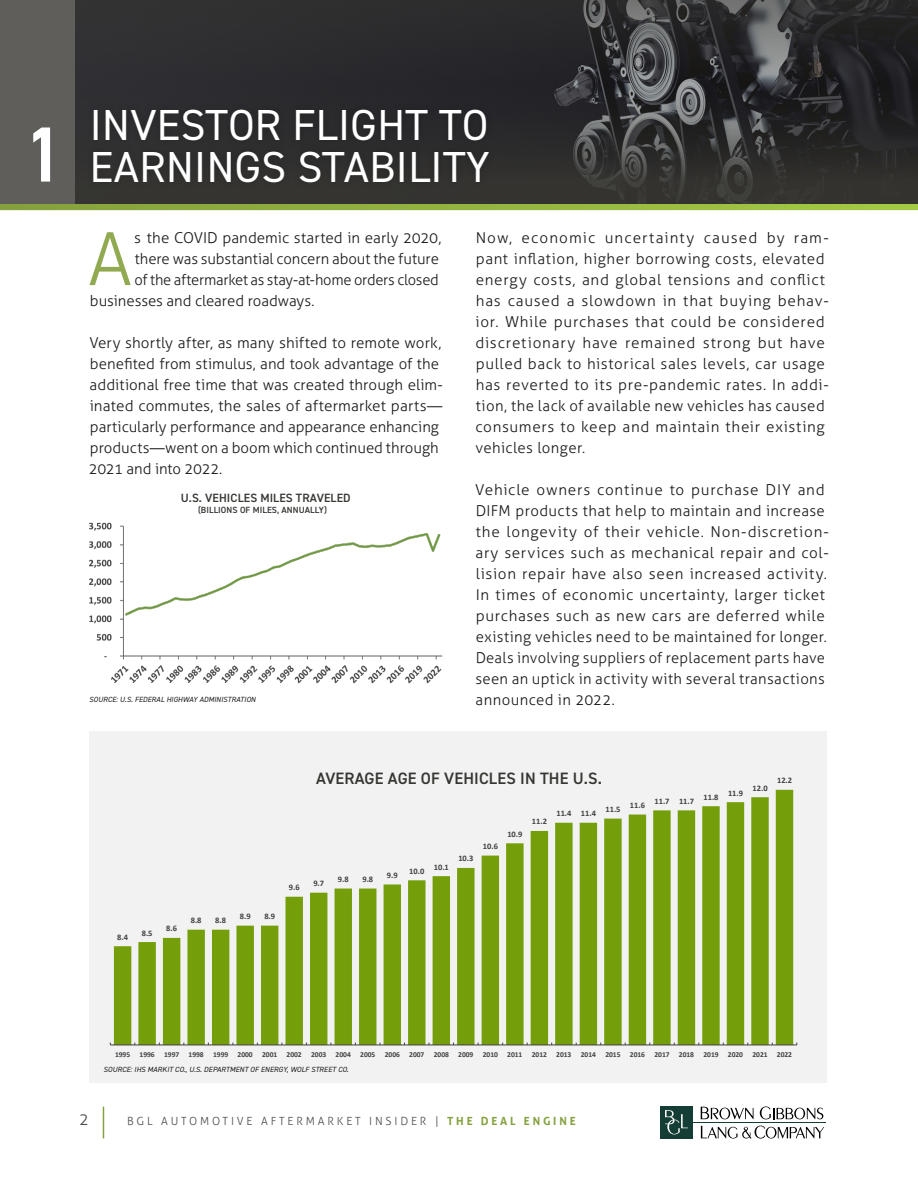
<style>
.page{position:relative;width:918px;height:1188px;background:#fff}
.page>*{position:absolute;margin:0;border:0;box-sizing:border-box;transform-origin:0 0}
.t1{font:600 78.45px "DIN2014";color:#fff}
.t2{font:300 73.2px "Aller";color:#91aa52}
.t3{font:43.5px/42px "DIN2014";letter-spacing:.01em;color:#fff}
.t4{font:600 16.5px "DIN2014";letter-spacing:.01em;color:#373632}
.t5{font:300 16.5px "Aller";color:#4d4d4d}
.t6{font:300 15px/21px "Aller";letter-spacing:.03em;color:#1a1a1a}
.t7{font:300 15px/21px "Aller";color:#1a1a1a}
.t8{font:300 15px "Aller";letter-spacing:-.005em;color:#1a1a1a}
.t9{font:300 15px "Aller";letter-spacing:-.015em;color:#1a1a1a}
.t10{font:300 15px "Aller";letter-spacing:.005em;color:#1a1a1a}
.t11{font:600 12px "DIN2014";letter-spacing:.01em;color:#373632}
.t12{font:300 11.25px "Aller";letter-spacing:.25em;color:#4d4d4d}
.t13{font:600 9px "DIN2014";letter-spacing:.01em;color:#373632}
.t14{font:700 8.4px "Calibri";color:#404040}
.t15{font:700 7.5px "Calibri";color:#404040}
.t16{font:italic 7.5px "DIN2014";letter-spacing:.01em;color:#1a1a1a}
.s1{font-weight:700;color:#85a13f}
</style>
<div class="page">
<div style="left:89px;top:731px;width:737px;height:351px;background:#f2f2f2"></div>
<svg style="left:114px;top:790px;width:679px;height:255px"></svg>
<hr style="left:110px;top:1045px;width:687px;height:1px;background:#404040">
<hr style="left:691px;top:1122px;width:134px;height:1px;background:#143e35">
<svg style="left:701px;top:1107px;width:53px;height:12px"></svg>
<svg style="left:760px;top:1106px;width:63px;height:13px"></svg>
<svg style="left:701px;top:1126px;width:123px;height:13px"></svg>
<div style="left:660px;top:1106px;width:32px;height:33px;background:#143e35"></div>
<svg style="left:665px;top:1110px;width:23px;height:24px"></svg>
<hr style="left:103px;top:1107px;width:1px;height:31px;background:#85a13f">
<svg style="left:74px;top:0;width:844px;height:204px;background:#313032"></svg>
<div style="left:85px;top:100px;width:411px;height:90px;background:#2d2c2d"></div>
<svg style="left:0;top:204px;width:918px;height:6px;background:#93b440"></svg>
<img style="left:89px;top:522px;width:354px;height:162px">
<div style="left:0;top:0;width:74px;height:204px;background:#5f5e5b"></div>
<h1 class="t1" style="left:23px;top:103px;width:42px">1</h1>
<h3 class="t3" style="left:90px;top:103px;width:402px">INVESTOR FLIGHT TO<br>EARNINGS STABILITY</h3>
<h2 class="t2" style="left:88px;top:215px;width:46px">A</h2>
<p class="t10" style="left:134px;top:229px;width:309px">s the COVID pandemic started in early 2020,</p>
<p class="t8" style="left:135px;top:250px;width:306px">there was substantial concern about the future</p>
<p class="t9" style="left:135px;top:271px;width:306px">of the aftermarket as stay-at-home orders closed</p>
<p class="t8" style="left:90px;top:292px;width:226px">businesses and cleared roadways.</p>
<p class="t7" style="left:89px;top:332px;width:356px">Very shortly after, as many shifted to remote work, benefited from stimulus, and took advantage of the additional free time that was created through elim&shy;inated commutes, the sales of aftermarket parts— particularly performance and appearance enhancing products—went on a boom which continued through 2021 and into 2022.</p>
<p class="t11" style="left:181px;top:490px;width:171px">U.S. VEHICLES MILES TRAVELED</p>
<p class="t13" style="left:198px;top:503px;width:130px">(BILLIONS OF MILES, ANNUALLY)</p>
<p class="t16" style="left:89px;top:695px;width:168px">SOURCE: U.S. FEDERAL HIGHWAY ADMINISTRATION</p>
<p class="t6" style="left:475px;top:227px;width:355px">Now, economic uncertainty caused by ram&shy;pant inflation, higher borrowing costs, elevated energy costs, and global tensions and conflict has caused a slowdown in that buying behav&shy;ior. While purchases that could be considered discretionary have remained strong but have pulled back to historical sales levels, car usage has reverted to its pre-pandemic rates. In addi&shy;tion, the lack of available new vehicles has caused consumers to keep and maintain their existing vehicles longer.</p>
<p class="t6" style="left:475px;top:479px;width:355px">Vehicle owners continue to purchase DIY and DIFM products that help to maintain and increase the longevity of their vehicle. Non-discretion&shy;ary services such as mechanical repair and col&shy;lision repair have also seen increased activity.<br>In times of economic uncertainty, larger ticket purchases such as new cars are deferred while existing vehicles need to be maintained for longer.<br>Deals involving suppliers of replacement parts have seen an uptick in activity with several transactions announced in 2022.</p>
<p class="t14" style="left:117px;top:931px;width:12px">8.4</p>
<p class="t14" style="left:142px;top:927px;width:12px">8.5</p>
<p class="t14" style="left:166px;top:923px;width:12px">8.6</p>
<p class="t14" style="left:191px;top:914px;width:12px">8.8</p>
<p class="t14" style="left:215px;top:914px;width:12px">8.8</p>
<p class="t14" style="left:240px;top:910px;width:12px">8.9</p>
<p class="t14" style="left:264px;top:910px;width:12px">8.9</p>
<p class="t14" style="left:289px;top:882px;width:12px">9.6</p>
<p class="t4" style="left:316px;top:767px;width:288px">AVERAGE AGE OF VEHICLES IN THE U.S.</p>
<p class="t14" style="left:313px;top:877px;width:12px">9.7</p>
<p class="t14" style="left:338px;top:873px;width:12px">9.8</p>
<p class="t14" style="left:362px;top:873px;width:12px">9.8</p>
<p class="t14" style="left:387px;top:869px;width:12px">9.9</p>
<p class="t14" style="left:409px;top:865px;width:17px">10.0</p>
<p class="t14" style="left:434px;top:861px;width:17px">10.1</p>
<p class="t14" style="left:458px;top:853px;width:17px">10.3</p>
<p class="t14" style="left:483px;top:840px;width:17px">10.6</p>
<p class="t14" style="left:507px;top:828px;width:17px">10.9</p>
<p class="t14" style="left:532px;top:816px;width:17px">11.2</p>
<p class="t14" style="left:556px;top:807px;width:41px">11.4 11.4</p>
<p class="t14" style="left:605px;top:803px;width:17px">11.5</p>
<p class="t14" style="left:630px;top:799px;width:17px">11.6</p>
<p class="t14" style="left:654px;top:795px;width:41px">11.7 11.7</p>
<p class="t14" style="left:704px;top:791px;width:17px">11.8</p>
<p class="t14" style="left:728px;top:787px;width:17px">11.9</p>
<p class="t14" style="left:753px;top:782px;width:17px">12.0</p>
<p class="t14" style="left:777px;top:775px;width:17px">12.2</p>
<p class="t15" style="left:115px;top:1049px;width:679px">1995 1996 1997 1998 1999 2000 2001 2002 2003 2004 2005 2006 2007 2008 2009 2010 2011 2012 2013 2014 2015 2016 2017 2018 2019 2020 2021 2022</p>
<p class="t16" style="left:104px;top:1065px;width:247px">SOURCE: IHS MARKIT CO., U.S. DEPARTMENT OF ENERGY, WOLF STREET CO.</p>
<p class="t5" style="left:79px;top:1109px;width:11px">2</p>
<p class="t12" style="left:127px;top:1114px;width:450px">BGL AUTOMOTIVE AFTERMARKET INSIDER | <span class="s1">THE DEAL ENGINE</span></p>
</div>
